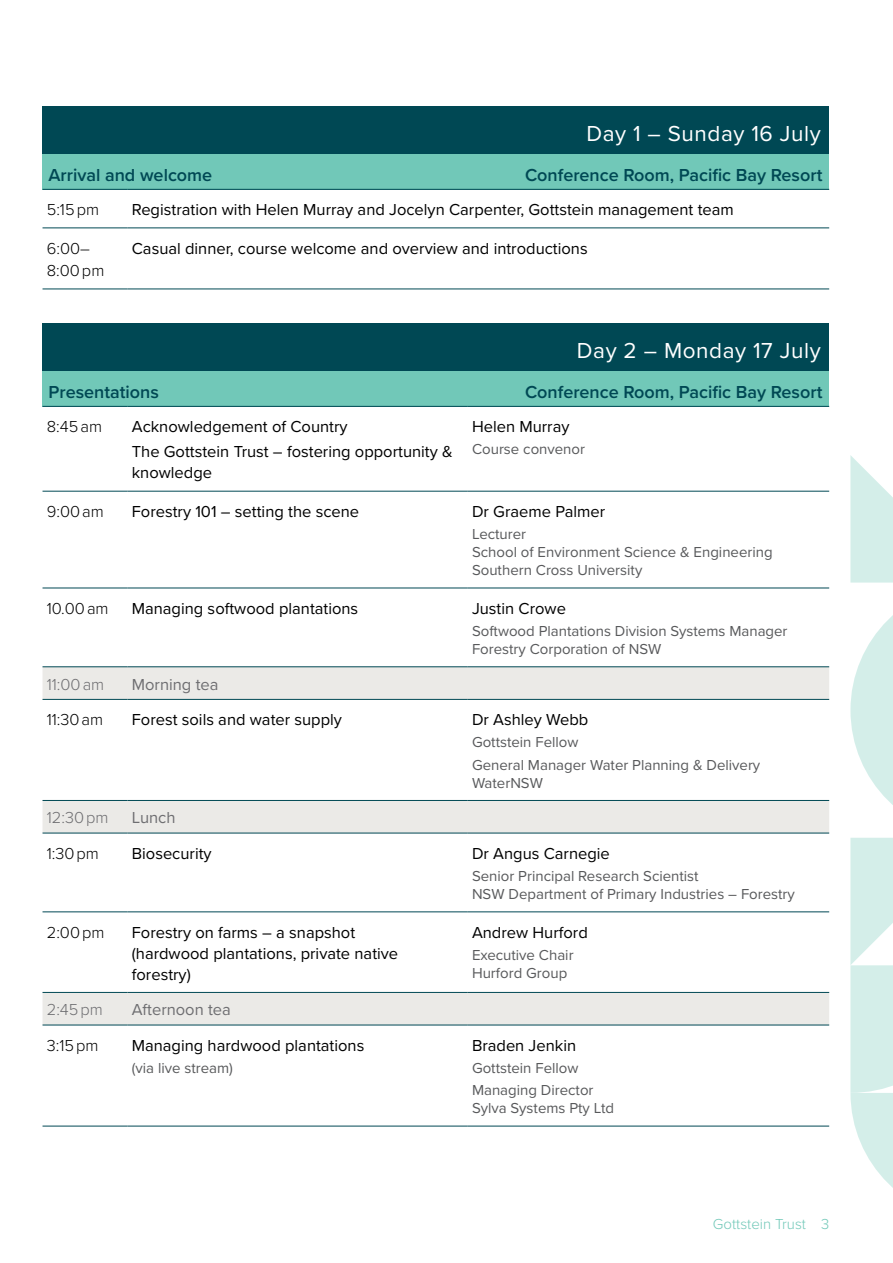
<style>
.page{position:relative;width:893px;height:1263px;background:#fff}
.page>*{position:absolute;margin:0;border:0;box-sizing:border-box;transform-origin:0 0}
.table_-_heading_1{font:22.5px "Proxima Nova";letter-spacing:.025em;color:#fff}
.table_-_heading_2{font:600 18px "Proxima Nova";color:#004854}
.program_item{font:16.5px/21px "Proxima Nova";color:#000}
.presenter_name{font:16.5px "Proxima Nova";color:#000}
.time{font:300 16.5px/22.5px "Proxima Nova";color:#000}
.program_item_grey{font:16.5px "Proxima Nova";color:#6e6e71}
.time_grey{font:300 16.5px "Proxima Nova";color:#6e6e71}
.presenter_position{font:15px/18px "Proxima Nova";color:#58595b}
.t1{font:300 15px "Proxima Nova";color:#71c8b8}
</style>
<div class="page">
<svg style="left:850px;top:455px;width:43px;height:733px"></svg>
<div style="left:43px;top:106px;width:786px;height:48px;background:#004854"></div>
<div style="left:43px;top:154px;width:786px;height:35px;background:#71c8b8"></div>
<hr style="left:43px;top:289px;width:85px;height:1px;background:#004854">
<hr style="left:43px;top:189px;width:85px;height:1px;background:#004854">
<hr style="left:43px;top:227px;width:85px;height:1px;background:#004854">
<hr style="left:128px;top:189px;width:701px;height:1px;background:#004854">
<hr style="left:128px;top:227px;width:701px;height:1px;background:#004854">
<hr style="left:128px;top:289px;width:701px;height:1px;background:#004854">
<div style="left:43px;top:323px;width:786px;height:48px;background:#004854"></div>
<div style="left:43px;top:371px;width:786px;height:35px;background:#71c8b8"></div>
<svg style="left:43px;top:667px;width:786px;height:358px"></svg>
<hr style="left:128px;top:588px;width:340px;height:1px;background:#004854">
<hr style="left:468px;top:588px;width:361px;height:1px;background:#004854">
<hr style="left:128px;top:911px;width:340px;height:1px;background:#004854">
<hr style="left:468px;top:911px;width:361px;height:1px;background:#004854">
<hr style="left:128px;top:1126px;width:340px;height:1px;background:#004854">
<hr style="left:468px;top:1126px;width:361px;height:1px;background:#004854">
<hr style="left:128px;top:800px;width:340px;height:1px;background:#004854">
<hr style="left:468px;top:800px;width:361px;height:1px;background:#004854">
<hr style="left:128px;top:833px;width:340px;height:1px;background:#004854">
<hr style="left:468px;top:833px;width:361px;height:1px;background:#004854">
<hr style="left:43px;top:406px;width:85px;height:1px;background:#004854">
<hr style="left:43px;top:491px;width:85px;height:1px;background:#004854">
<hr style="left:43px;top:588px;width:85px;height:1px;background:#004854">
<hr style="left:43px;top:800px;width:85px;height:1px;background:#004854">
<hr style="left:43px;top:833px;width:85px;height:1px;background:#004854">
<hr style="left:43px;top:911px;width:85px;height:1px;background:#004854">
<hr style="left:43px;top:1126px;width:85px;height:1px;background:#004854">
<hr style="left:43px;top:666px;width:85px;height:1px;background:#004854">
<hr style="left:43px;top:699px;width:85px;height:1px;background:#004854">
<hr style="left:128px;top:666px;width:340px;height:1px;background:#004854">
<hr style="left:468px;top:666px;width:361px;height:1px;background:#004854">
<hr style="left:128px;top:699px;width:340px;height:1px;background:#004854">
<hr style="left:468px;top:699px;width:361px;height:1px;background:#004854">
<hr style="left:43px;top:992px;width:85px;height:1px;background:#004854">
<hr style="left:128px;top:992px;width:340px;height:1px;background:#004854">
<hr style="left:468px;top:992px;width:361px;height:1px;background:#004854">
<hr style="left:43px;top:1025px;width:85px;height:1px;background:#004854">
<hr style="left:128px;top:1025px;width:340px;height:1px;background:#004854">
<hr style="left:468px;top:1025px;width:361px;height:1px;background:#004854">
<hr style="left:128px;top:406px;width:340px;height:1px;background:#004854">
<hr style="left:468px;top:406px;width:361px;height:1px;background:#004854">
<hr style="left:128px;top:491px;width:340px;height:1px;background:#004854">
<hr style="left:468px;top:491px;width:361px;height:1px;background:#004854">
<p class="table_-_heading_1" style="left:586px;top:117px;width:236px">Day 1 – Sunday 16 July</p>
<p class="table_-_heading_2" style="left:49px;top:161px;width:165px">Arrival and welcome</p>
<p class="table_-_heading_2" style="left:525px;top:161px;width:299px">Conference Room, Pacific Bay Resort</p>
<p class="time" style="left:47px;top:197px;width:54px">5:15 pm</p>
<p class="program_item" style="left:132px;top:198px;width:603px">Registration with Helen Murray and Jocelyn Carpenter, Gottstein management team</p>
<p class="time" style="left:47px;top:236px;width:59px">6:00–<br>8:00 pm</p>
<p class="program_item" style="left:132px;top:237px;width:457px">Casual dinner, course welcome and overview and introductions</p>
<p class="table_-_heading_1" style="left:577px;top:334px;width:245px">Day 2 – Monday 17 July</p>
<p class="table_-_heading_2" style="left:49px;top:378px;width:112px">Presentations</p>
<p class="table_-_heading_2" style="left:525px;top:378px;width:299px">Conference Room, Pacific Bay Resort</p>
<p class="time" style="left:47px;top:414px;width:57px">8:45 am</p>
<p class="program_item" style="left:132px;top:415px;width:217px">Acknowledgement of Country</p>
<p class="program_item" style="left:132px;top:441px;width:322px">The Gottstein Trust – fostering opportunity &amp; knowledge</p>
<p class="presenter_name" style="left:472px;top:414px;width:99px">Helen Murray</p>
<p class="presenter_position" style="left:472px;top:440px;width:115px">Course convenor</p>
<p class="time" style="left:47px;top:499px;width:58px">9:00 am</p>
<p class="program_item" style="left:132px;top:500px;width:229px">Forestry 101 – setting the scene</p>
<p class="presenter_name" style="left:472px;top:499px;width:135px">Dr Graeme Palmer</p>
<p class="presenter_position" style="left:472px;top:525px;width:302px">Lecturer<br>School of Environment Science &amp; Engineering<br>Southern Cross University</p>
<p class="time" style="left:47px;top:596px;width:63px">10.00 am</p>
<p class="program_item" style="left:132px;top:597px;width:228px">Managing softwood plantations</p>
<p class="presenter_name" style="left:472px;top:596px;width:95px">Justin Crowe</p>
<p class="presenter_position" style="left:472px;top:621px;width:317px">Softwood Plantations Division Systems Manager<br>Forestry Corporation of NSW</p>
<p class="time_grey" style="left:47px;top:672px;width:59px">11:00 am</p>
<p class="program_item_grey" style="left:132px;top:672px;width:88px">Morning tea</p>
<p class="time" style="left:47px;top:707px;width:58px">11:30 am</p>
<p class="program_item" style="left:132px;top:708px;width:212px">Forest soils and water supply</p>
<p class="presenter_name" style="left:472px;top:707px;width:118px">Dr Ashley Webb</p>
<p class="presenter_position" style="left:472px;top:733px;width:108px">Gottstein Fellow</p>
<p class="presenter_position" style="left:472px;top:755px;width:290px">General Manager Water Planning &amp; Delivery<br>WaterNSW</p>
<p class="time_grey" style="left:47px;top:805px;width:63px">12:30 pm</p>
<p class="program_item_grey" style="left:132px;top:805px;width:45px">Lunch</p>
<p class="time" style="left:47px;top:841px;width:54px">1:30 pm</p>
<p class="program_item" style="left:132px;top:842px;width:81px">Biosecurity</p>
<p class="presenter_name" style="left:472px;top:841px;width:139px">Dr Angus Carnegie</p>
<p class="presenter_position" style="left:472px;top:866px;width:324px">Senior Principal Research Scientist<br>NSW Department of Primary Industries – Forestry</p>
<p class="time" style="left:47px;top:920px;width:59px">2:00 pm</p>
<p class="program_item" style="left:132px;top:921px;width:268px">Forestry on farms – a snapshot (hardwood plantations, private native forestry)</p>
<p class="presenter_name" style="left:472px;top:920px;width:117px">Andrew Hurford</p>
<p class="presenter_position" style="left:472px;top:945px;width:103px">Executive Chair<br>Hurford Group</p>
<p class="time_grey" style="left:47px;top:997px;width:58px">2:45 pm</p>
<p class="program_item_grey" style="left:132px;top:997px;width:101px">Afternoon tea</p>
<p class="time" style="left:47px;top:1033px;width:53px">3:15 pm</p>
<p class="program_item" style="left:132px;top:1034px;width:234px">Managing hardwood plantations</p>
<p class="presenter_position" style="left:132px;top:1058px;width:103px">(via live stream)</p>
<p class="presenter_name" style="left:472px;top:1033px;width:106px">Braden Jenkin</p>
<p class="presenter_position" style="left:472px;top:1058px;width:108px">Gottstein Fellow</p>
<p class="presenter_position" style="left:472px;top:1081px;width:144px">Managing Director<br>Sylva Systems Pty Ltd</p>
<p class="t1" style="left:713px;top:1213px;width:118px">Gottstein Trust 3</p>
</div>
